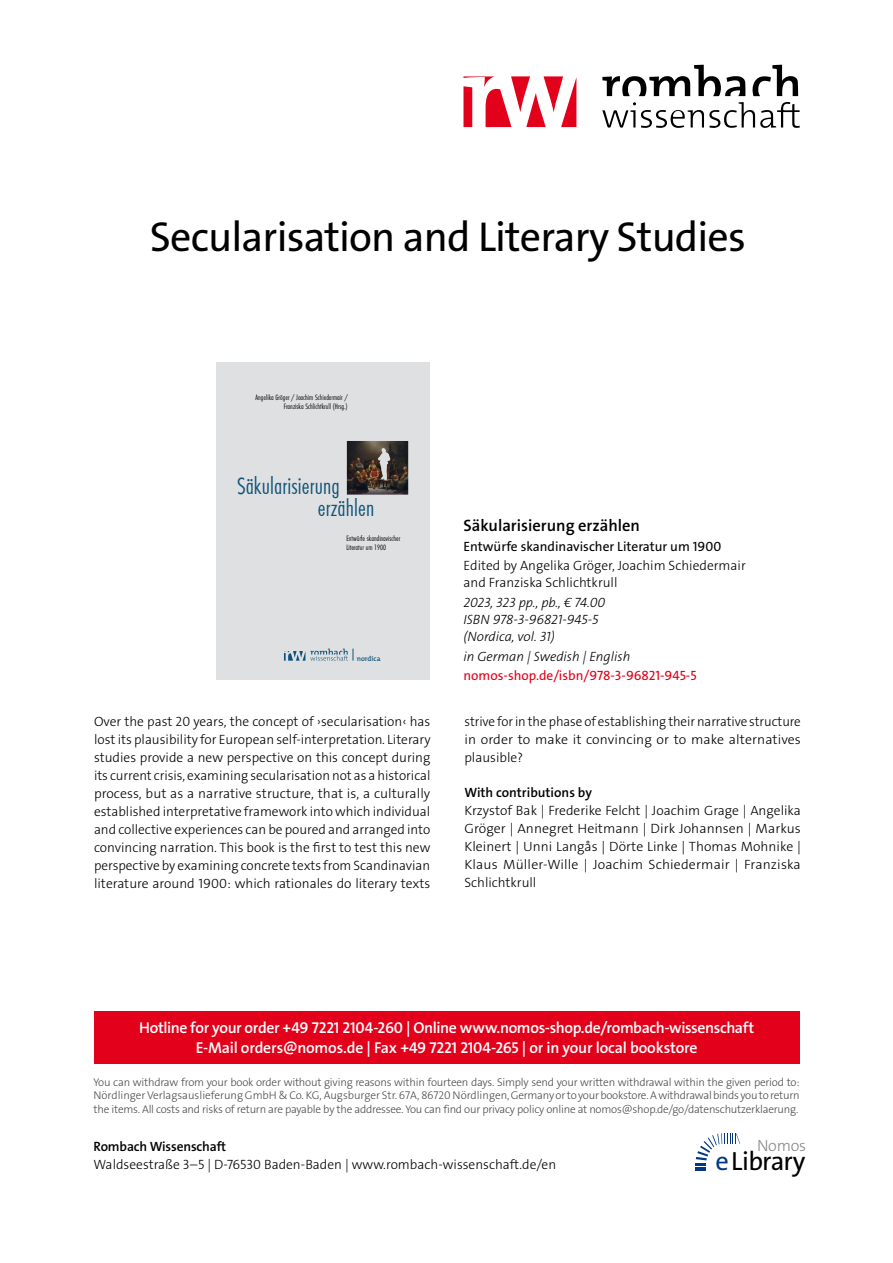
<style>
.page{position:relative;width:893px;height:1263px;background:#fff}
.page>*{position:absolute;margin:0;border:0;box-sizing:border-box;transform-origin:0 0}
.t1{font:42px "The Sans Os F";letter-spacing:-.02em;color:#000}
.t2{font:26.4px "The Sans Os F";letter-spacing:-.03em;color:#000}
.t3{font:300 24.6px/21.6px "Futura Con";letter-spacing:.005em;color:#0f537a}
.t4{font:600 16.5px "The Sans Os F";color:#000}
.t5{font:300 16.2px "The Sans Os F";letter-spacing:-.02em;color:#87888a}
.t6{font:600 15.75px/21px "The Sans Os F";letter-spacing:-.02em;color:#fff;text-align:center}
.t7{font:300 13.5px/18px "The Sans Os F";color:#000;text-align:justify}
.t8{font:italic 300 13.5px/17.2px "The Sans Os F";color:#000}
.t9{font:600 13.5px "The Sans Os F";letter-spacing:-.01em;color:#000}
.t10{font:13.5px "The Sans Os F";color:#000}
.t11{font:13.5px "The Sans Os F";color:#e2001a}
.t12{font:300 11.25px/13.5px "The Sans Os F";letter-spacing:-.02em;color:#4b4b4d;text-align:justify}
.t13{font:300 8.1px/9px "Futura Con";color:#000;text-align:right}
.t14{font:600 7.05px "The Mix C5";color:#0f537a}
.s1{color:#003882}
</style>
<div class="page">
<div style="left:94px;top:1011px;width:705px;height:52px;background:#e2001a"></div>
<svg style="left:602px;top:65px;width:143px;height:31px"></svg>
<svg style="left:752px;top:65px;width:46px;height:31px"></svg>
<svg style="left:463px;top:76px;width:113px;height:51px"></svg>
<svg style="left:602px;top:102px;width:198px;height:26px"></svg>
<svg style="left:695px;top:1133px;width:45px;height:38px"></svg>
<div style="left:216px;top:362px;width:214px;height:317px;background:#dfe0e1"></div>
<svg style="left:284px;top:649px;width:70px;height:12px"></svg>
<img style="left:347px;top:441px;width:61px;height:54px">
<h1 class="t1" style="left:150px;top:220px;width:597px">Secularisation and Literary Studies</h1>
<p class="t13" style="left:256px;top:392px;width:94px">Angelika Gröger / Joachim Schiedermair /<br>Franziska Schlichtkrull (Hrsg.)</p>
<h3 class="t3" style="left:318px;top:475px;width:58px;text-indent:-81px">Säkularisierung erzählen</h3>
<p class="t13" style="left:346px;top:534px;width:55px;text-align:left">Entwürfe skandinavischer<br>Literatur um 1900</p>
<p class="t14" style="left:357px;top:654px;width:25px">nordica</p>
<p class="t4" style="left:463px;top:515px;width:178px">Säkularisierung erzählen</p>
<p class="t10" style="left:463px;top:541px;width:259px">Entwürfe skandinavischer Literatur um 1900</p>
<p class="t7" style="left:463px;top:557px;width:284px;line-height:17.2px">Edited by Angelika Gröger, Joachim Schiedermair and Franziska Schlichtkrull</p>
<p class="t8" style="left:463px;top:594px;width:143px">2023, 323 pp., pb., € 74.00<br>ISBN 978-3-96821-945-5 (Nordica, vol. 31)</p>
<p class="t8" style="left:463px;top:648px;width:168px">in German | Swedish | English</p>
<p class="t11" style="left:463px;top:670px;width:235px">nomos-shop.de/isbn/978-3-96821-945-5</p>
<p class="t7" style="left:94px;top:713px;width:338px">Over the past 20 years, the concept of ›secularisation‹ has lost its plausibility for European self-interpretation. Literary studies provide a new perspective on this concept during its current crisis, examining secularisation not as a historical process, but as a narrative structure, that is, a culturally established interpretative framework into which individual and collective experiences can be poured and arranged into convincing narration. This book is the first to test this new perspective by examining concrete texts from Scandinavian literature around 1900: which rationales do literary texts</p>
<p class="t7" style="left:464px;top:713px;width:338px">strive for in the phase of establishing their narrative structure in order to make it convincing or to make alternatives plausible?</p>
<p class="t9" style="left:464px;top:784px;width:129px">With contributions by</p>
<p class="t7" style="left:464px;top:802px;width:338px">Krzystof Bak | Frederike Felcht | Joachim Grage | Angelika Gröger | Annegret Heitmann | Dirk Johannsen | Markus Kleinert | Unni Langås | Dörte Linke | Thomas Mohnike | Klaus Müller-Wille | Joachim Schiedermair | Franziska Schlichtkrull</p>
<p class="t6" style="left:139px;top:1017px;width:617px">Hotline for your order +49 7221 2104-260 | Online www.nomos-shop.de/rombach-wissenschaft<br>E-Mail orders@nomos.de | Fax +49 7221 2104-265 | or in your local bookstore</p>
<p class="t12" style="left:94px;top:1075px;width:708px">You can withdraw from your book order without giving reasons within fourteen days. Simply send your written withdrawal within the given period to:<br>Nördlinger Verlagsauslieferung GmbH &amp; Co. KG, Augsburger Str. 67A, 86720 Nördlingen, Germany or to your bookstore. A withdrawal binds you to return the items. All costs and risks of return are payable by the addressee. You can find our privacy policy online at nomos@shop.de/go/datenschutzerklaerung.</p>
<p class="t5" style="left:757px;top:1135px;width:51px">Nomos</p>
<p class="t9" style="left:94px;top:1138px;width:134px">Rombach Wissenschaft</p>
<p class="t7" style="left:94px;top:1156px;width:464px">Waldseestraße 3–5 | D-76530 Baden-Baden | www.rombach-wissenschaft.de/en</p>
<h2 class="t2" style="left:715px;top:1151px;width:91px"><span class="s1">e</span>Library</h2>
</div>
